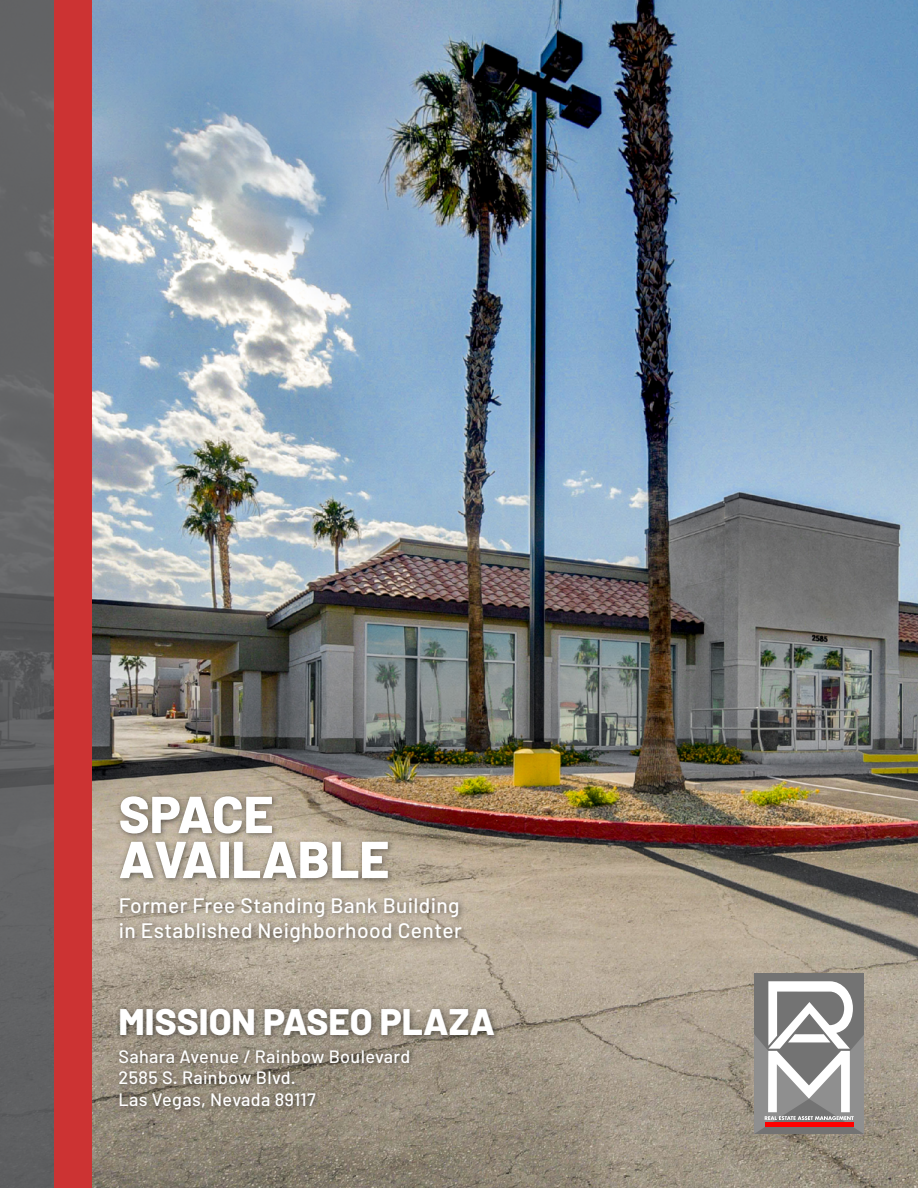
<style>
.page{position:relative;width:918px;height:1188px;background:#fff}
.page>*{position:absolute;margin:0;border:0;box-sizing:border-box;transform-origin:0 0}
.t1{font:800 51.9px/45px "Barlow";color:#fff}
.t2{font:800 36.9px "Barlow";color:#fff}
.t3{font:500 21px/25.2px "Barlow";letter-spacing:.02em;color:#fff}
.t4{font:500 18px/21.6px "Barlow";letter-spacing:.02em;color:#fff}
</style>
<div class="page">
<img style="left:91px;top:0;width:827px;height:1188px">
<svg style="left:0;top:0;width:54px;height:1188px;fill:#626365"></svg>
<div style="left:754px;top:973px;width:110px;height:161px;background:#737373"></div>
<svg style="left:754px;top:981px;width:110px;height:153px"></svg>
<div style="left:115px;top:1004px;width:387px;height:38px;background:#000;opacity:.5"></div>
<div style="left:114px;top:1045px;width:303px;height:72px;background:#000;opacity:.5"></div>
<div style="left:54px;top:0;width:37px;height:1188px;background:#c33"></div>
<div style="left:116px;top:791px;width:279px;height:94px;background:#000;opacity:.5"></div>
<div style="left:115px;top:893px;width:354px;height:57px;background:#000;opacity:.5"></div>
<h1 class="t1" style="left:119px;top:788px;width:272px">SPACE<br>AVAILABLE</h1>
<p class="t3" style="left:119px;top:892px;width:345px">Former Free Standing Bank Building in Established Neighborhood Center</p>
<h2 class="t2" style="left:119px;top:994px;width:378px">MISSION PASEO PLAZA</h2>
<p class="t4" style="left:119px;top:1045px;width:293px">Sahara Avenue / Rainbow Boulevard<br>2585 S. Rainbow Blvd.<br>Las Vegas, Nevada 89117</p>
</div>
